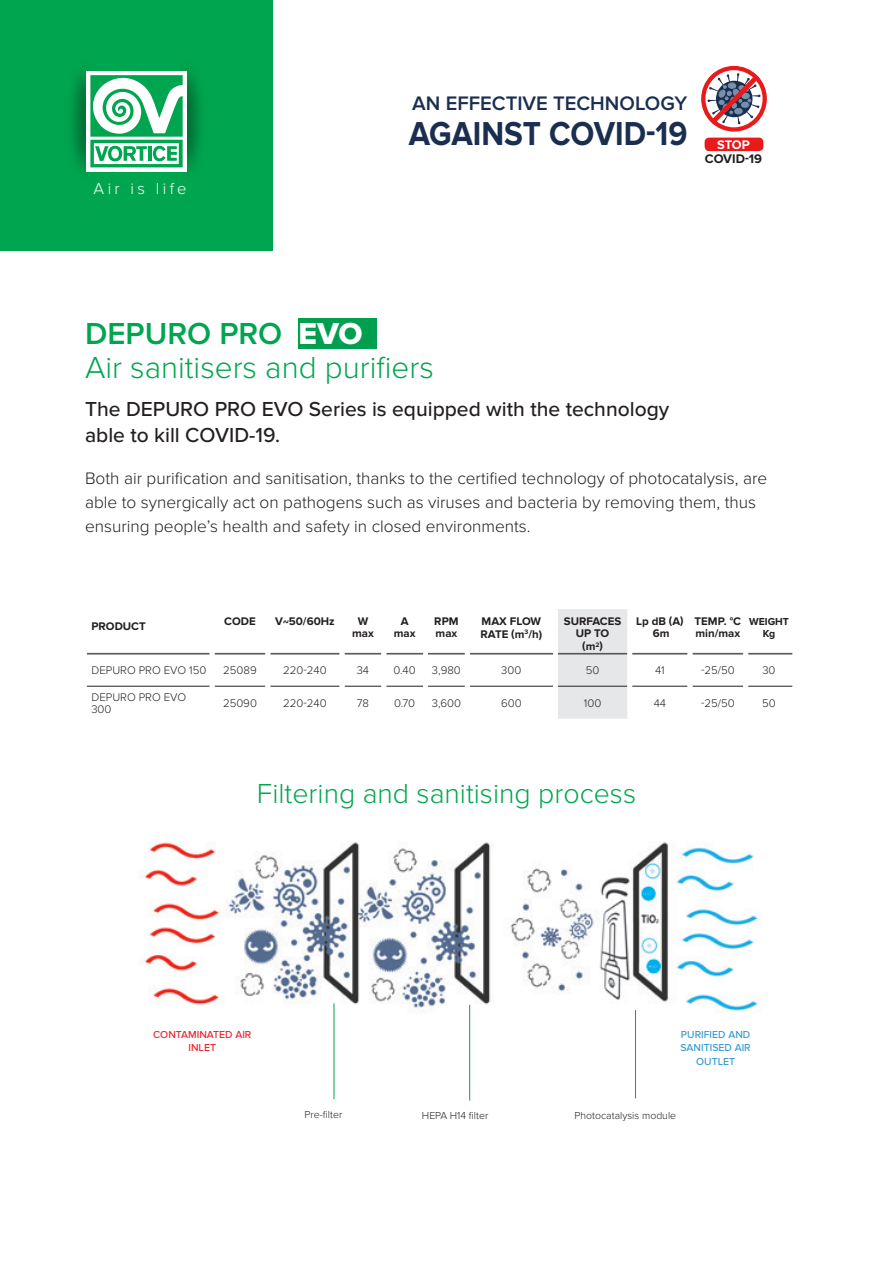
<style>
.page{position:relative;width:893px;height:1263px;background:#fff}
.page>*{position:absolute;margin:0;border:0;box-sizing:border-box;transform-origin:0 0}
.t1{font:700 34.35px "Proxima Nova";color:#1a2e4f;scale:.91 1}
.t2{font:300 31.5px "Proxima Nova";color:#00a54f}
.t3{font:600 31.5px "Proxima Nova";color:#00a54f}
.t4{font:300 28.5px "Proxima Nova";color:#00a54f}
.t5{font:500 21px "Proxima Nova";color:#231f20}
.t6{font:600 20.25px "Proxima Nova";color:#1a2e4f}
.t7{font:300 17.25px/24px "Proxima Nova";color:#231f20}
.t8{font:300 16.5px "Proxima Nova";letter-spacing:.2em;color:#fff}
.t9{font:700 12.9px "Proxima Nova";color:#231f20}
.t10{font:700 12.9px "Proxima Nova";color:#fff}
.t11{font:300 11.4px/12.5px "Proxima Nova";color:#231f20}
.t12{font:700 11.4px/13px "Proxima Nova";color:#231f20}
.t13{font:300 10.5px "Proxima Nova";color:#231f20}
.t14{font:500 10.5px/13.5px "Proxima Nova";color:#3399d4;text-align:center}
.t15{font:500 10.5px "Proxima Nova";color:#ee1d23}
.t16{font:700 10.5px/12.5px "Proxima Nova";color:#231f20;text-align:center}
.s1{font-family:"Proxima Nova Extrabld";font-weight:400;color:#fff}
</style>
<div class="page">
<img style="left:141px;top:842px;width:618px;height:197px">
<hr style="left:469px;top:1005px;width:1px;height:95px;background:#00a54f">
<hr style="left:333px;top:1003px;width:1px;height:96px;background:#00a54f">
<hr style="left:635px;top:1010px;width:1px;height:88px;background:#00a54f">
<svg style="left:87px;top:652px;width:705px;height:34px"></svg>
<div style="left:558px;top:609px;width:69px;height:110px;background:#e6e7e9"></div>
<hr style="left:87px;top:653px;width:123px;height:1px;background:#57585a">
<hr style="left:344px;top:653px;width:37px;height:1px;background:#57585a">
<hr style="left:386px;top:653px;width:37px;height:1px;background:#57585a">
<hr style="left:428px;top:653px;width:37px;height:1px;background:#57585a">
<hr style="left:470px;top:653px;width:83px;height:1px;background:#57585a">
<hr style="left:558px;top:653px;width:69px;height:1px;background:#57585a">
<hr style="left:632px;top:653px;width:56px;height:1px;background:#57585a">
<hr style="left:692px;top:653px;width:51px;height:1px;background:#57585a">
<hr style="left:748px;top:653px;width:44px;height:1px;background:#57585a">
<hr style="left:215px;top:653px;width:50px;height:1px;background:#57585a">
<hr style="left:270px;top:653px;width:70px;height:1px;background:#57585a">
<hr style="left:87px;top:686px;width:123px;height:1px;background:#231f20">
<hr style="left:386px;top:686px;width:37px;height:1px;background:#231f20">
<hr style="left:215px;top:686px;width:50px;height:1px;background:#231f20">
<hr style="left:270px;top:686px;width:70px;height:1px;background:#231f20">
<hr style="left:344px;top:686px;width:37px;height:1px;background:#231f20">
<hr style="left:428px;top:686px;width:37px;height:1px;background:#231f20">
<hr style="left:470px;top:686px;width:83px;height:1px;background:#231f20">
<hr style="left:558px;top:686px;width:69px;height:1px;background:#231f20">
<hr style="left:632px;top:686px;width:56px;height:1px;background:#231f20">
<hr style="left:692px;top:686px;width:51px;height:1px;background:#231f20">
<hr style="left:748px;top:686px;width:44px;height:1px;background:#231f20">
<div style="left:381px;top:631px;width:5px;height:23px;background:#fff"></div>
<div style="left:423px;top:631px;width:5px;height:23px;background:#fff"></div>
<div style="left:465px;top:631px;width:5px;height:23px;background:#fff"></div>
<div style="left:553px;top:631px;width:5px;height:23px;background:#fff"></div>
<div style="left:627px;top:631px;width:5px;height:23px;background:#fff"></div>
<hr style="left:688px;top:631px;width:4px;height:23px;background:#fff">
<div style="left:743px;top:631px;width:5px;height:23px;background:#fff"></div>
<div style="left:210px;top:631px;width:5px;height:23px;background:#fff"></div>
<div style="left:265px;top:631px;width:5px;height:23px;background:#fff"></div>
<hr style="left:340px;top:631px;width:4px;height:23px;background:#fff">
<div style="left:210px;top:654px;width:5px;height:32px;background:#fff"></div>
<div style="left:265px;top:654px;width:5px;height:32px;background:#fff"></div>
<hr style="left:340px;top:654px;width:4px;height:32px;background:#fff">
<div style="left:381px;top:654px;width:5px;height:32px;background:#fff"></div>
<div style="left:423px;top:654px;width:5px;height:32px;background:#fff"></div>
<div style="left:465px;top:654px;width:5px;height:32px;background:#fff"></div>
<div style="left:553px;top:654px;width:5px;height:32px;background:#fff"></div>
<div style="left:627px;top:654px;width:5px;height:32px;background:#fff"></div>
<hr style="left:688px;top:654px;width:4px;height:32px;background:#fff">
<div style="left:743px;top:654px;width:5px;height:32px;background:#fff"></div>
<div style="left:0;top:0;width:272px;height:250px;background:#00a54f"></div>
<div style="left:86px;top:71px;width:101px;height:101px;background:#fff"></div>
<svg style="left:90px;top:75px;width:93px;height:92px"></svg>
<div style="left:298px;top:318px;width:78px;height:31px;background:#009f4f"></div>
<svg style="left:701px;top:66px;width:66px;height:66px"></svg>
<div style="left:705px;top:138px;width:58px;height:13px;background:#e81a1a;border-radius:4px"></div>
<p class="t8" style="left:94px;top:179px;width:94px">Air is life</p>
<p class="t6" style="left:412px;top:92px;width:277px">AN EFFECTIVE TECHNOLOGY</p>
<p class="t1" style="left:409px;top:113px;width:308px">AGAINST COVID-19</p>
<p class="t10" style="left:717px;top:137px;width:34px">STOP</p>
<p class="t9" style="left:705px;top:151px;width:59px">COVID-19</p>
<p class="t3" style="left:85px;top:315px;width:279px">DEPURO PRO <span class="s1">EVO</span></p>
<p class="t2" style="left:85px;top:350px;width:350px">Air sanitisers and purifiers</p>
<p class="t5" style="left:85px;top:397px;width:586px">The DEPURO PRO EVO Series is equipped with the technology</p>
<p class="t5" style="left:85px;top:423px;width:196px">able to kill COVID-19.</p>
<p class="t7" style="left:85px;top:467px;width:684px">Both air purification and sanitisation, thanks to the certified technology of photocatalysis, are able to synergically act on pathogens such as viruses and bacteria by removing them, thus ensuring people’s health and safety in closed environments.</p>
<p class="t12" style="left:91px;top:620px;width:56px">PRODUCT</p>
<p class="t12" style="left:224px;top:615px;width:33px">CODE</p>
<p class="t12" style="left:275px;top:615px;width:61px">V~50/60Hz</p>
<p class="t12" style="left:358px;top:615px;width:12px">W</p>
<p class="t12" style="left:352px;top:627px;width:23px">max</p>
<p class="t12" style="left:401px;top:615px;width:9px">A</p>
<p class="t12" style="left:394px;top:627px;width:23px">max</p>
<p class="t12" style="left:434px;top:615px;width:26px">RPM</p>
<p class="t12" style="left:436px;top:627px;width:23px">max</p>
<p class="t12" style="left:481px;top:615px;width:63px">MAX FLOW<br>RATE (m<sup>3</sup>/h)</p>
<p class="t12" style="left:564px;top:615px;width:59px">SURFACES</p>
<p class="t12" style="left:576px;top:627px;width:35px">UP TO</p>
<p class="t12" style="left:582px;top:641px;width:22px">(m<sup>2</sup>)</p>
<p class="t12" style="left:636px;top:615px;width:49px">Lp dB (A)</p>
<p class="t12" style="left:653px;top:627px;width:18px">6m</p>
<p class="t12" style="left:694px;top:615px;width:48px">TEMP. °C</p>
<p class="t12" style="left:695px;top:627px;width:46px">min/max</p>
<p class="t16" style="left:749px;top:616px;width:41px">WEIGHT<br>Kg</p>
<p class="t11" style="left:91px;top:665px;width:116px">DEPURO PRO EVO 150</p>
<p class="t11" style="left:223px;top:665px;width:35px">25089</p>
<p class="t11" style="left:283px;top:665px;width:45px">220-240</p>
<p class="t11" style="left:357px;top:665px;width:14px">34</p>
<p class="t11" style="left:394px;top:665px;width:24px">0.40</p>
<p class="t11" style="left:432px;top:665px;width:30px">3,980</p>
<p class="t11" style="left:501px;top:665px;width:22px">300</p>
<p class="t11" style="left:586px;top:665px;width:15px">50</p>
<p class="t11" style="left:655px;top:665px;width:11px">41</p>
<p class="t11" style="left:701px;top:665px;width:35px">-25/50</p>
<p class="t11" style="left:762px;top:665px;width:15px">30</p>
<p class="t11" style="left:91px;top:691px;width:96px">DEPURO PRO EVO<br>300</p>
<p class="t11" style="left:223px;top:697px;width:35px">25090</p>
<p class="t11" style="left:283px;top:697px;width:45px">220-240</p>
<p class="t11" style="left:357px;top:697px;width:14px">78</p>
<p class="t11" style="left:394px;top:697px;width:23px">0.70</p>
<p class="t11" style="left:432px;top:697px;width:31px">3,600</p>
<p class="t11" style="left:501px;top:697px;width:22px">600</p>
<p class="t11" style="left:584px;top:697px;width:19px">100</p>
<p class="t11" style="left:654px;top:697px;width:14px">44</p>
<p class="t11" style="left:701px;top:697px;width:35px">-25/50</p>
<p class="t11" style="left:762px;top:697px;width:15px">50</p>
<p class="t4" style="left:257px;top:777px;width:381px">Filtering and sanitising process</p>
<p class="t15" style="left:153px;top:1028px;width:100px">CONTAMINATED AIR</p>
<p class="t15" style="left:189px;top:1042px;width:29px">INLET</p>
<p class="t13" style="left:305px;top:1109px;width:39px">Pre-filter</p>
<p class="t13" style="left:422px;top:1110px;width:68px">HEPA H14 filter</p>
<p class="t14" style="left:680px;top:1028px;width:72px">PURIFIED AND<br>SANITISED AIR<br>OUTLET</p>
<p class="t13" style="left:575px;top:1109px;width:103px">Photocatalysis module</p>
</div>
